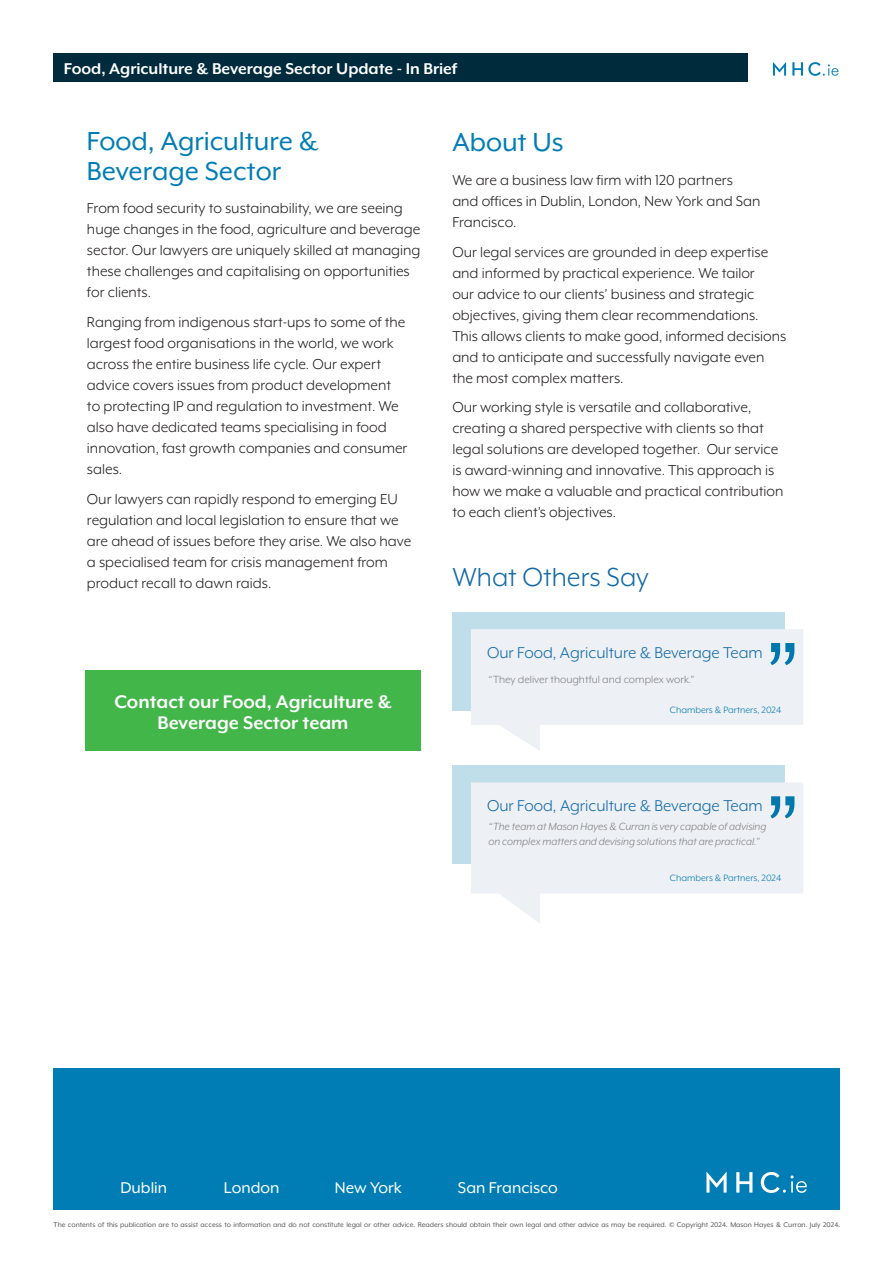
<style>
.page{position:relative;width:893px;height:1263px;background:#fff}
.page>*{position:absolute;margin:0;border:0;box-sizing:border-box;transform-origin:0 0}
.MHC_Sub_Head{font:30px/30px "Mr Eaves XL Mod OT";color:#007db5}
.t1{font:30px "Mr Eaves XL Mod OT";color:#116aa9}
.MHC_Body{font:700 21px/21px "Mr Eaves XL Mod OT";color:#fff;text-align:center}
.t2{font:18px "Mr Eaves XL Mod OT";color:#116aa9}
.t3{font:700 18px "Mr Eaves XL Mod OT";color:#fff}
.MHC_Footer_Cities{font:18px "Mr Eaves XL Mod OT";color:#fff}
.MHC_Body-2{font:16.5px/21px "Mr Eaves XL Mod OT";color:#231f20}
.MHC_Quote_Text{font:italic 12px/14.4px "Mr Eaves XL Mod OT";color:#808285}
.MHC_Quote_Text-2{font:12px "Mr Eaves XL Mod OT";color:#808285}
.t4{font:10.5px "Mr Eaves XL Mod OT";color:#0078ae}
.MHC_Disclaimer{font:7.8px "Mr Eaves XL Mod OT";color:#57585a}
</style>
<div class="page">
<div style="left:53px;top:53px;width:694px;height:29px;background:#002b3d"></div>
<svg style="left:773px;top:62px;width:65px;height:14px"></svg>
<div style="left:452px;top:612px;width:333px;height:98px;background:#c0ddea"></div>
<div style="left:452px;top:765px;width:333px;height:99px;background:#c0ddea"></div>
<svg style="left:471px;top:782px;width:332px;height:141px;fill:#edf0f4"></svg>
<svg style="left:471px;top:629px;width:332px;height:122px"></svg>
<svg style="left:770px;top:796px;width:24px;height:22px"></svg>
<div style="left:85px;top:670px;width:336px;height:81px;background:#42b649"></div>
<div style="left:54px;top:1068px;width:786px;height:141px;background:#007db5"></div>
<svg style="left:706px;top:1172px;width:101px;height:21px"></svg>
<p class="t3" style="left:64px;top:58px;width:395px">Food, Agriculture &amp; Beverage Sector Update - In Brief</p>
<p class="MHC_Sub_Head" style="left:87px;top:126px;width:233px">Food, Agriculture &amp;<br>Beverage Sector</p>
<p class="MHC_Body-2" style="left:87px;top:198px;width:335px">From food security to sustainability, we are seeing huge changes in the food, agriculture and beverage sector. Our lawyers are uniquely skilled at managing these challenges and capitalising on opportunities for clients.</p>
<p class="MHC_Body-2" style="left:87px;top:311px;width:322px">Ranging from indigenous start-ups to some of the largest food organisations in the world, we work across the entire business life cycle. Our expert advice covers issues from product development to protecting IP and regulation to investment. We also have dedicated teams specialising in food innovation, fast growth companies and consumer sales.</p>
<p class="MHC_Body-2" style="left:87px;top:488px;width:326px">Our lawyers can rapidly respond to emerging EU regulation and local legislation to ensure that we are ahead of issues before they arise. We also have a specialised team for crisis management from product recall to dawn raids.</p>
<p class="MHC_Body" style="left:114px;top:691px;width:279px">Contact our Food, Agriculture &amp;<br>Beverage Sector team</p>
<p class="MHC_Sub_Head" style="left:452px;top:127px;width:113px">About Us</p>
<p class="MHC_Body-2" style="left:452px;top:169px;width:310px">We are a business law firm with 120 partners and offices in Dublin, London, New York and San<br>Francisco.</p>
<p class="MHC_Body-2" style="left:452px;top:241px;width:336px">Our legal services are grounded in deep expertise and informed by practical experience. We tailor<br>our advice to our clients’ business and strategic objectives, giving them clear recommendations.<br>This allows clients to make good, informed decisions and to anticipate and successfully navigate even the most complex matters.</p>
<p class="MHC_Body-2" style="left:452px;top:396px;width:333px">Our working style is versatile and collaborative, creating a shared perspective with clients so that legal solutions are developed together. Our service is award-winning and innovative. This approach is how we make a valuable and practical contribution to each client’s objectives.</p>
<p class="t1" style="left:452px;top:561px;width:198px">What Others Say</p>
<p class="t2" style="left:487px;top:643px;width:277px">Our Food, Agriculture &amp; Beverage Team</p>
<p class="MHC_Quote_Text-2" style="left:488px;top:673px;width:208px">“They deliver thoughtful and complex work.”</p>
<p class="t4" style="left:670px;top:704px;width:113px">Chambers &amp; Partners, 2024</p>
<p class="t2" style="left:487px;top:796px;width:277px">Our Food, Agriculture &amp; Beverage Team</p>
<p class="MHC_Quote_Text" style="left:489px;top:819px;width:279px">“The team at Mason Hayes &amp; Curran is very capable of advising on complex matters and devising solutions that are practical.”</p>
<p class="t4" style="left:670px;top:872px;width:113px">Chambers &amp; Partners, 2024</p>
<p class="MHC_Footer_Cities" style="left:120px;top:1178px;width:48px">Dublin</p>
<p class="MHC_Footer_Cities" style="left:224px;top:1178px;width:57px">London</p>
<p class="MHC_Footer_Cities" style="left:335px;top:1178px;width:68px">New York</p>
<p class="MHC_Footer_Cities" style="left:458px;top:1178px;width:101px">San Francisco</p>
<p class="MHC_Disclaimer" style="left:54px;top:1220px;width:788px">The contents of this publication are to assist access to information and do not constitute legal or other advice. Readers should obtain their own legal and other advice as may be required. © Copyright 2024. Mason Hayes &amp; Curran. July 2024.</p>
</div>
